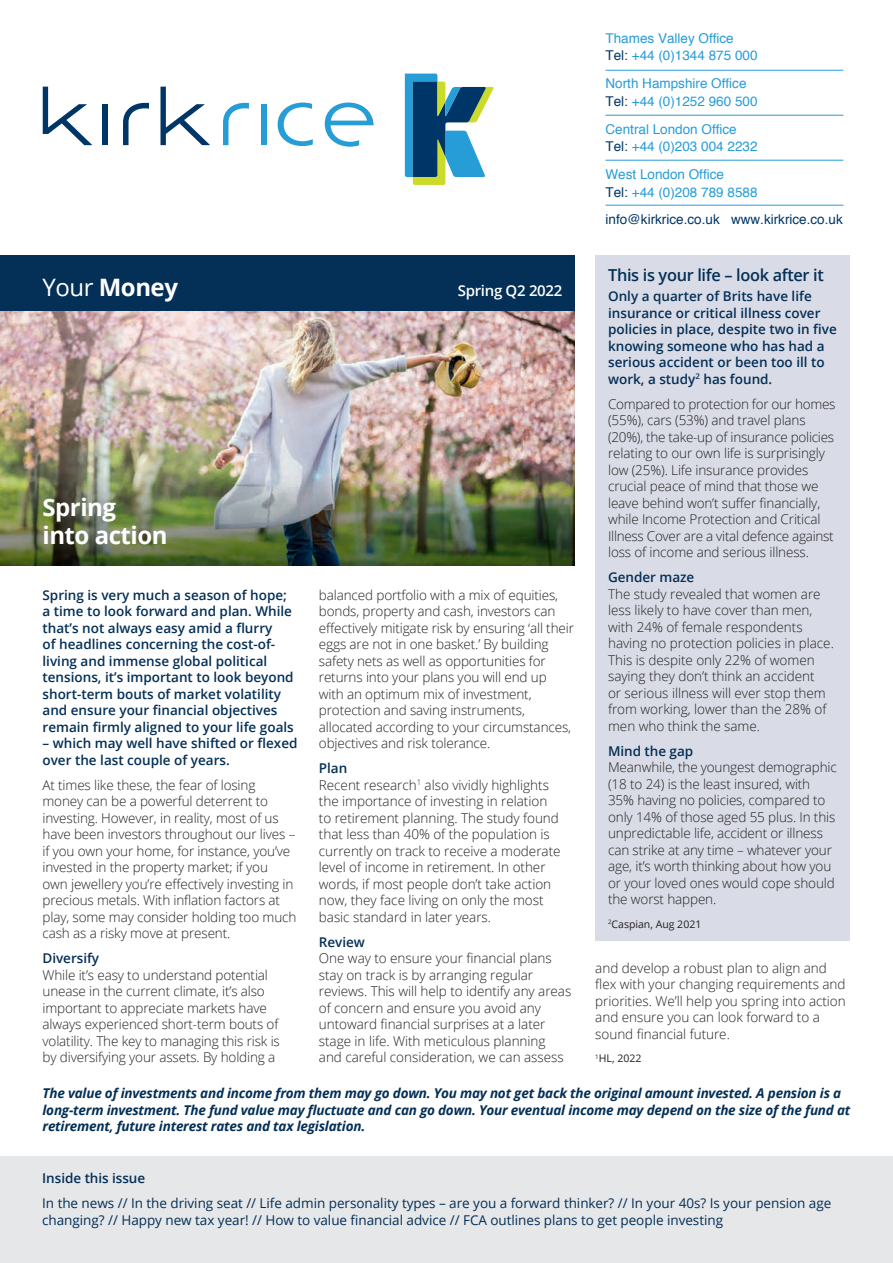
<style>
.page{position:relative;width:893px;height:1263px;background:#fff}
.page>*{position:absolute;margin:0;border:0;box-sizing:border-box;transform-origin:0 0}
.t1{font:700 24px/28.8px "Open Sans";letter-spacing:-.02em;color:#fff}
.t2{font:600 16.5px "Open Sans";letter-spacing:-.02em;color:#042f56}
.t3{font:600 15px "Open Sans";letter-spacing:-.02em;color:#fff}
.t4{font:300 13.5px/16.5px "Open Sans";letter-spacing:-.01em;color:#231f20}
.t5{font:600 13.5px/16.5px "Open Sans";color:#042f56}
.t6{font:italic 700 13.5px/16.5px "Open Sans";letter-spacing:-.015em;color:#042f56}
.t7{font:13.5px/16.5px "Open Sans";letter-spacing:-.005em;color:#042f56}
.t8{font:13.5px "Helvetica";color:#279dd8}
.t9{font:13.5px "Helvetica";color:#003667}
.t10{font:10.5px "Open Sans";color:#231f20}
.s1{color:#003667}
.s2{font-weight:400}
.s3{font-weight:600;color:#042f56}
</style>
<div class="page">
<img style="left:0;top:310px;width:574px;height:256px">
<div style="left:0;top:255px;width:574px;height:55px;background:#042f56"></div>
<div style="left:0;top:1156px;width:893px;height:107px;background:#e6e7e9"></div>
<div style="left:595px;top:255px;width:255px;height:686px;background:#d9dce6"></div>
<svg style="left:405px;top:74px;width:89px;height:111px"></svg>
<svg style="left:43px;top:87px;width:49px;height:58px"></svg>
<div style="left:102px;top:104px;width:6px;height:41px;background:#003667"></div>
<svg style="left:160px;top:87px;width:50px;height:58px"></svg>
<div style="left:261px;top:104px;width:5px;height:41px;background:#279dd8"></div>
<svg style="left:278px;top:103px;width:35px;height:43px"></svg>
<svg style="left:325px;top:103px;width:49px;height:44px"></svg>
<svg style="left:123px;top:103px;width:26px;height:42px"></svg>
<svg style="left:223px;top:103px;width:26px;height:42px"></svg>
<hr style="left:605px;top:70px;width:238px;height:1px;background:#279dd8">
<hr style="left:605px;top:115px;width:238px;height:1px;background:#279dd8">
<hr style="left:605px;top:160px;width:238px;height:1px;background:#279dd8">
<hr style="left:605px;top:205px;width:238px;height:1px;background:#279dd8">
<p class="t8" style="left:605px;top:27px;width:130px">Thames Valley Office</p>
<p class="t8" style="left:605px;top:45px;width:153px"><span class="s1">Tel:</span> +44 (0)1344 875 000</p>
<p class="t8" style="left:605px;top:73px;width:143px">North Hampshire Office</p>
<p class="t8" style="left:605px;top:91px;width:153px"><span class="s1">Tel:</span> +44 (0)1252 960 500</p>
<p class="t8" style="left:605px;top:119px;width:133px">Central London Office</p>
<p class="t8" style="left:605px;top:136px;width:153px"><span class="s1">Tel:</span> +44 (0)203 004 2232</p>
<h1 class="t1" style="left:43px;top:272px;width:137px"><span class="s2">Your</span> Money</h1>
<p class="t3" style="left:458px;top:280px;width:106px">Spring Q2 2022</p>
<h1 class="t1" style="left:43px;top:492px;width:126px">Spring into action</h1>
<p class="t5" style="left:43px;top:586px;width:253px">Spring is very much a season of hope; a time to look forward and plan. While that’s not always easy amid a flurry<br>of headlines concerning the cost-of&shy;living and immense global political tensions, it’s important to look beyond short-term bouts of market volatility and ensure your financial objectives remain firmly aligned to your life goals</p>
<p class="t5" style="left:43px;top:735px;width:257px">– which may well have shifted or flexed over the last couple of years.</p>
<p class="t4" style="left:43px;top:776px;width:255px">At times like these, the fear of losing money can be a powerful deterrent to investing. However, in reality, most of us have been investors throughout our lives – if you own your home, for instance, you’ve invested in the property market; if you own jewellery you’re effectively investing in precious metals. With inflation factors at play, some may consider holding too much cash as a risky move at present.</p>
<p class="t5" style="left:43px;top:950px;width:58px">Diversify</p>
<p class="t4" style="left:43px;top:966px;width:239px">While it’s easy to understand potential unease in the current climate, it’s also important to appreciate markets have always experienced short-term bouts of volatility. The key to managing this risk is by diversifying your assets. By holding a</p>
<p class="t4" style="left:319px;top:586px;width:257px">balanced portfolio with a mix of equities, bonds, property and cash, investors can effectively mitigate risk by ensuring ‘all their eggs are not in one basket.’ By building safety nets as well as opportunities for returns into your plans you will end up with an optimum mix of investment, protection and saving instruments, allocated according to your circumstances, objectives and risk tolerance.</p>
<p class="t4" style="left:319px;top:759px;width:243px"><span class="s3">Plan<br></span>Recent research<sup>1</sup> also vividly highlights the importance of investing in relation to retirement planning. The study found that less than 40% of the population is currently on track to receive a moderate level of income in retirement. In other words, if most people don’t take action now, they face living on only the most basic standard in later years.</p>
<p class="t5" style="left:319px;top:933px;width:47px">Review</p>
<p class="t4" style="left:319px;top:949px;width:254px">One way to ensure your financial plans stay on track is by arranging regular reviews. This will help to identify any areas of concern and ensure you avoid any untoward financial surprises at a later stage in life. With meticulous planning and careful consideration, we can assess</p>
<p class="t8" style="left:605px;top:164px;width:120px">West London Office</p>
<p class="t9" style="left:605px;top:209px;width:239px">info@kirkrice.co.uk www.kirkrice.co.uk</p>
<p class="t8" style="left:605px;top:182px;width:153px"><span class="s1">Tel:</span> +44 (0)208 789 8588</p>
<p class="t2" style="left:608px;top:263px;width:217px">This is your life – look after it</p>
<p class="t5" style="left:608px;top:288px;width:230px">Only a quarter of Brits have life insurance or critical illness cover policies in place, despite two in five knowing someone who has had a serious accident or been too ill to work, a study<sup>2</sup> has found.</p>
<p class="t4" style="left:608px;top:395px;width:229px">Compared to protection for our homes (55%), cars (53%) and travel plans (20%), the take-up of insurance policies relating to our own life is surprisingly low (25%). Life insurance provides crucial peace of mind that those we leave behind won’t suffer financially, while Income Protection and Critical Illness Cover are a vital defence against loss of income and serious illness.</p>
<p class="t5" style="left:608px;top:569px;width:88px">Gender maze</p>
<p class="t4" style="left:608px;top:585px;width:227px">The study revealed that women are less likely to have cover than men, with 24% of female respondents having no protection policies in place.<br>This is despite only 22% of women saying they don’t think an accident<br>or serious illness will ever stop them from working, lower than the 28% of men who think the same.</p>
<p class="t5" style="left:608px;top:742px;width:87px">Mind the gap</p>
<p class="t4" style="left:608px;top:759px;width:230px">Meanwhile, the youngest demographic (18 to 24) is the least insured, with 35% having no policies, compared to only 14% of those aged 55 plus. In this unpredictable life, accident or illness can strike at any time – whatever your age, it’s worth thinking about how you or your loved ones would cope should the worst happen.</p>
<p class="t10" style="left:608px;top:917px;width:95px"><sup>2</sup>Caspian, Aug 2021</p>
<p class="t4" style="left:595px;top:959px;width:252px">and develop a robust plan to align and flex with your changing requirements and priorities. We’ll help you spring into action and ensure you can look forward to a sound financial future.</p>
<p class="t10" style="left:595px;top:1051px;width:48px"><sup>1</sup>HL, 2022</p>
<p class="t6" style="left:43px;top:1084px;width:809px">The value of investments and income from them may go down. You may not get back the original amount invested. A pension is a long-term investment. The fund value may fluctuate and can go down. Your eventual income may depend on the size of the fund at retirement, future interest rates and tax legislation.</p>
<p class="t5" style="left:42px;top:1170px;width:105px">Inside this issue</p>
<p class="t7" style="left:42px;top:1195px;width:791px">In the news // In the driving seat // Life admin personality types – are you a forward thinker? // In your 40s? Is your pension age changing? // Happy new tax year! // How to value financial advice // FCA outlines plans to get people investing</p>
</div>
